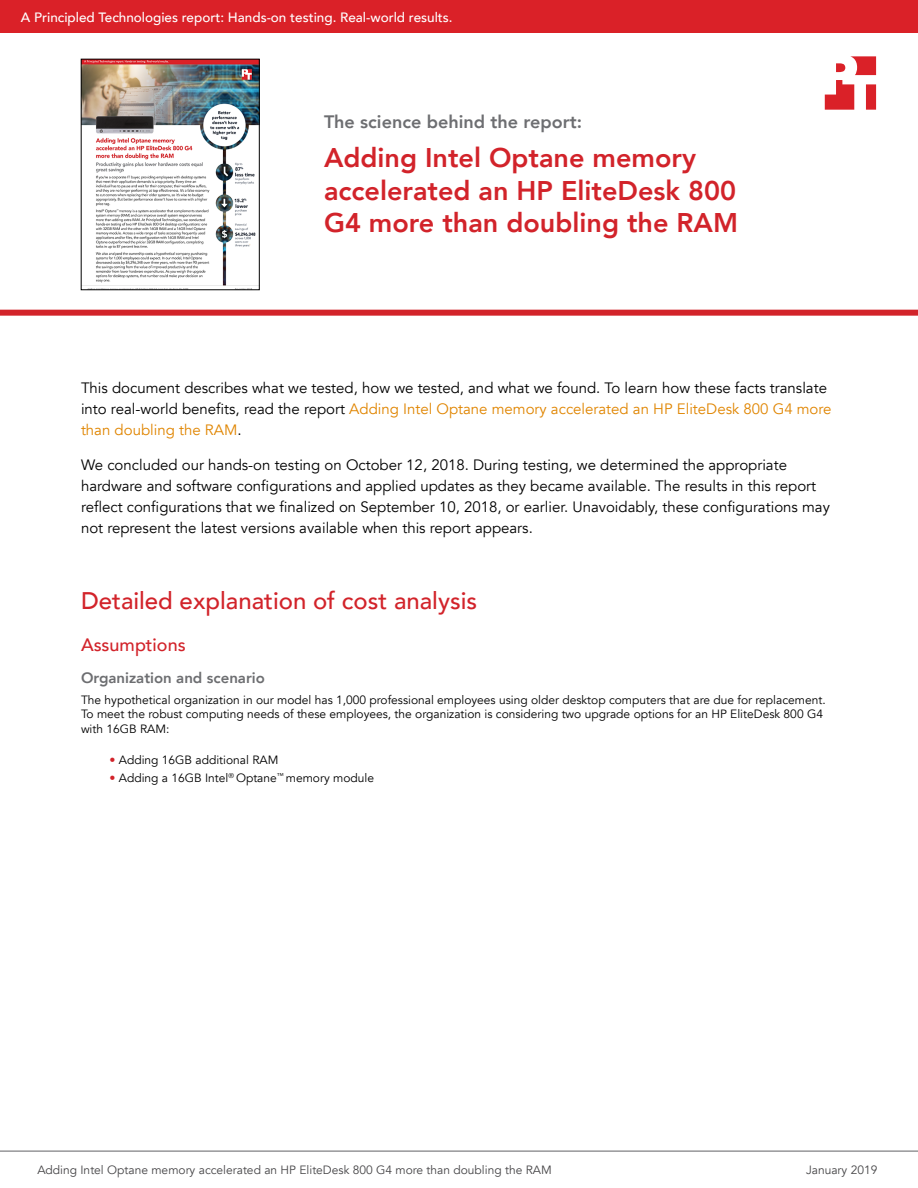
<style>
.page{position:relative;width:918px;height:1188px;background:#fff}
.page>*{position:absolute;margin:0;border:0;box-sizing:border-box;transform-origin:0 0}
.t1{font:800 27px/32.4px "Avenir";color:#d2232a}
.t2{font:500 24px "Avenir";color:#d2232a}
.t3{font:800 18px "Avenir";color:#6d6e71}
.t4{font:500 18px "Avenir";color:#d2232a}
.t5{font:15px/21px "Avenir";color:#000}
.t6{font:800 15px "Avenir";color:#6d6e71}
.t7{font:500 13.5px "Avenir";color:#fff}
.t8{font:12px/14.4px "Avenir";color:#000}
.t9{font:12px "Avenir";color:#464547}
.s1{color:#e08500}
.s2{color:#d2232a}
</style>
<div class="page">
<hr style="left:0;top:1151px;width:918px;height:1px;background:#616264">
<img style="left:81px;top:59px;width:179px;height:231px">
<div style="left:0;top:310px;width:918px;height:6px;background:#d2232a"></div>
<svg style="left:825px;top:56px;width:51px;height:54px"></svg>
<div style="left:0;top:0;width:918px;height:32px;background:#da2128"></div>
<p class="t7" style="left:21px;top:6px;width:433px">A Principled Technologies report: Hands-on testing. Real-world results.</p>
<p class="t3" style="left:324px;top:108px;width:260px">The science behind the report:</p>
<h1 class="t1" style="left:324px;top:142px;width:416px">Adding Intel Optane memory accelerated an HP EliteDesk 800<br>G4 more than doubling the RAM</h1>
<p class="t5" style="left:81px;top:378px;width:752px">This document describes what we tested, how we tested, and what we found. To learn how these facts translate into real-world benefits, read the report <span class="s1">Adding Intel Optane memory accelerated an HP EliteDesk 800 G4 more than doubling the RAM</span>.</p>
<p class="t5" style="left:81px;top:454px;width:750px">We concluded our hands-on testing on October 12, 2018. During testing, we determined the appropriate hardware and software configurations and applied updates as they became available. The results in this report reflect configurations that we finalized on September 10, 2018, or earlier. Unavoidably, these configurations may not represent the latest versions available when this report appears.</p>
<h2 class="t2" style="left:81px;top:580px;width:398px">Detailed explanation of cost analysis</h2>
<p class="t4" style="left:81px;top:629px;width:106px">Assumptions</p>
<p class="t6" style="left:81px;top:666px;width:185px">Organization and scenario</p>
<p class="t8" style="left:81px;top:693px;width:746px">The hypothetical organization in our model has 1,000 professional employees using older desktop computers that are due for replacement.<br>To meet the robust computing needs of these employees, the organization is considering two upgrade options for an HP EliteDesk 800 G4 with 16GB RAM:</p>
<p class="t8" style="left:110px;top:753px;width:170px"><span class="s2">•</span> Adding 16GB additional RAM</p>
<p class="t8" style="left:110px;top:771px;width:266px"><span class="s2">•</span> Adding a 16GB Intel<sup>®</sup> Optane<sup>™</sup> memory module</p>
<p class="t9" style="left:37px;top:1163px;width:516px">Adding Intel Optane memory accelerated an HP EliteDesk 800 G4 more than doubling the RAM</p>
<p class="t9" style="left:806px;top:1163px;width:73px">January 2019</p>
</div>
